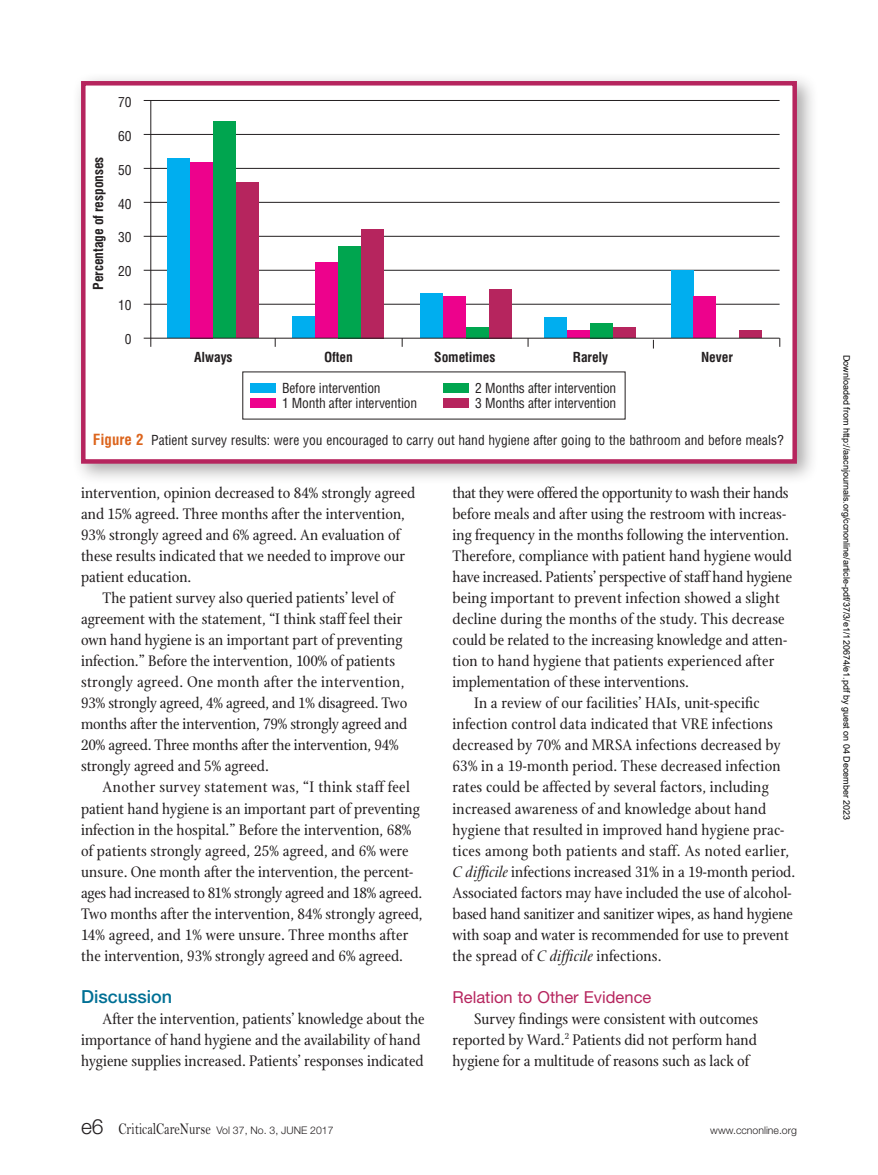
<style>
.page{position:relative;width:878px;height:1175px;background:#fff}
.page>*{position:absolute;margin:0;border:0;box-sizing:border-box;transform-origin:0 0}
.Sub-head{font:500 18px "Helvetica Neue LT Std";color:#007095}
.Body_copy{font:16.5px/21px "Stone Print";color:#231f20}
.Sub-head-2{font:16.5px "Helvetica Neue LT Std";color:#b6255e}
.t1{font:condensed 13.5px "Helvetica LT Std";color:#231f20}
.t2{font:700 condensed 13.5px "Helvetica LT Std";letter-spacing:-.01em;color:#231f20}
.t3{font:300 10.5px "Helvetica Neue LT Std";color:#231f20}
.t4{font:9px "Arial";color:#000}
.s1{font-weight:700;font-size:15px;color:#dc641c}
.s2{font-style:italic}
.s3{font-size:21px}
.s4{font-family:"Bell MT Std";font-weight:400;font-size:16.5px}
</style>
<div class="page">
<div style="left:72px;top:72px;width:746px;height:413px;background:#231f20;opacity:.39"></div>
<div style="left:81px;top:81px;width:715px;height:383px;background:#fff;border:4px solid #b6255e"></div>
<div style="left:250px;top:383px;width:26px;height:10px;background:#00aeef"></div>
<div style="left:250px;top:398px;width:26px;height:10px;background:#ed028c"></div>
<div style="left:443px;top:383px;width:26px;height:10px;background:#00a54f"></div>
<div style="left:443px;top:398px;width:26px;height:10px;background:#b6255e"></div>
<hr style="left:144px;top:100px;width:635px;height:1px;background:#231f20">
<hr style="left:144px;top:134px;width:635px;height:1px;background:#231f20">
<hr style="left:144px;top:168px;width:635px;height:1px;background:#231f20">
<hr style="left:144px;top:202px;width:635px;height:1px;background:#231f20">
<hr style="left:144px;top:236px;width:635px;height:1px;background:#231f20">
<hr style="left:144px;top:270px;width:635px;height:1px;background:#231f20">
<hr style="left:144px;top:304px;width:635px;height:1px;background:#231f20">
<hr style="left:150px;top:100px;width:1px;height:247px;background:#231f20">
<div style="left:167px;top:159px;width:23px;height:179px;background:#00aeef"></div>
<div style="left:292px;top:317px;width:23px;height:21px;background:#00aeef"></div>
<div style="left:420px;top:293px;width:23px;height:45px;background:#00aeef"></div>
<div style="left:544px;top:317px;width:23px;height:21px;background:#00aeef"></div>
<div style="left:670px;top:270px;width:23px;height:68px;background:#00aeef"></div>
<div style="left:190px;top:162px;width:23px;height:176px;background:#ed028c"></div>
<div style="left:315px;top:262px;width:23px;height:76px;background:#ed028c"></div>
<div style="left:442px;top:296px;width:23px;height:42px;background:#ed028c"></div>
<div style="left:567px;top:330px;width:23px;height:8px;background:#ed028c"></div>
<div style="left:693px;top:296px;width:23px;height:42px;background:#ed028c"></div>
<div style="left:213px;top:122px;width:23px;height:216px;background:#00a54f"></div>
<div style="left:338px;top:246px;width:23px;height:92px;background:#00a54f"></div>
<div style="left:465px;top:327px;width:23px;height:11px;background:#00a54f"></div>
<div style="left:590px;top:323px;width:23px;height:15px;background:#00a54f"></div>
<div style="left:236px;top:183px;width:23px;height:155px;background:#b6255e"></div>
<div style="left:361px;top:229px;width:23px;height:109px;background:#b6255e"></div>
<div style="left:488px;top:289px;width:23px;height:49px;background:#b6255e"></div>
<div style="left:613px;top:327px;width:23px;height:11px;background:#b6255e"></div>
<div style="left:739px;top:330px;width:23px;height:8px;background:#b6255e"></div>
<hr style="left:144px;top:338px;width:635px;height:1px;background:#231f20">
<p class="t2" style="left:90px;top:289px;width:134px;rotate:-90deg">Percentage of responses</p>
<p class="t1" style="left:118px;top:94px;width:15px">70</p>
<p class="t1" style="left:118px;top:127px;width:15px">60</p>
<p class="t1" style="left:118px;top:161px;width:15px">50</p>
<p class="t1" style="left:118px;top:195px;width:15px">40</p>
<p class="t1" style="left:118px;top:229px;width:15px">30</p>
<p class="t1" style="left:118px;top:263px;width:15px">20</p>
<p class="t1" style="left:118px;top:297px;width:15px">10</p>
<p class="t1" style="left:125px;top:331px;width:8px">0</p>
<p class="t2" style="left:324px;top:348px;width:30px">Often</p>
<p class="t2" style="left:434px;top:348px;width:63px">Sometimes</p>
<p class="t2" style="left:573px;top:348px;width:37px">Rarely</p>
<p class="t2" style="left:701px;top:348px;width:33px">Never</p>
<p class="t4" style="left:850px;top:355px;width:467px;rotate:90deg">Downloaded from http://aacnjournals.org/ccnonline/article-pdf/37/3/e1/120674/e1.pdf by guest on 04 December 2023</p>
<p class="t2" style="left:194px;top:348px;width:40px">Always</p>
<p class="t1" style="left:282px;top:379px;width:100px">Before intervention</p>
<p class="t1" style="left:282px;top:394px;width:137px">1 Month after intervention</p>
<p class="t1" style="left:475px;top:379px;width:143px">2 Months after intervention</p>
<p class="t1" style="left:475px;top:394px;width:143px">3 Months after intervention</p>
<p class="t1" style="left:93px;top:431px;width:692px"><span class="s1">Figure 2</span> Patient survey results: were you encouraged to carry out hand hygiene after going to the bathroom and before meals?</p>
<p class="Body_copy" style="left:81px;top:482px;width:335px">intervention, opinion decreased to 84% strongly agreed and 15% agreed. Three months after the intervention, 93% strongly agreed and 6% agreed. An evaluation of these results indicated that we needed to improve our patient education.</p>
<p class="Body_copy" style="left:81px;top:588px;width:328px;text-indent:22px">The patient survey also queried patients’ level of agreement with the statement, “I think staff feel their own hand hygiene is an important part of preventing infection.” Before the intervention, 100% of patients strongly agreed. One month after the intervention, 93% strongly agreed, 4% agreed, and 1% disagreed. Two months after the intervention, 79% strongly agreed and 20% agreed. Three months after the intervention, 94% strongly agreed and 5% agreed.</p>
<p class="Body_copy" style="left:81px;top:777px;width:343px;text-indent:22px">Another survey statement was, “I think staff feel patient hand hygiene is an important part of preventing infection in the hospital.” Before the intervention, 68% of patients strongly agreed, 25% agreed, and 6% were unsure. One month after the intervention, the percent&shy;ages had increased to 81% strongly agreed and 18% agreed.<br>Two months after the intervention, 84% strongly agreed, 14% agreed, and 1% were unsure. Three months after the intervention, 93% strongly agreed and 6% agreed.</p>
<p class="Sub-head" style="left:81px;top:985px;width:93px">Discussion</p>
<p class="Body_copy" style="left:81px;top:1007px;width:345px;text-indent:22px">After the intervention, patients’ knowledge about the importance of hand hygiene and the availability of hand hygiene supplies increased. Patients’ responses indicated</p>
<p class="Body_copy" style="left:452px;top:482px;width:341px">that they were offered the opportunity to wash their hands before meals and after using the restroom with increas&shy;ing frequency in the months following the intervention.<br>Therefore, compliance with patient hand hygiene would have increased. Patients’ perspective of staff hand hygiene being important to prevent infection showed a slight decline during the months of the study. This decrease could be related to the increasing knowledge and atten&shy;tion to hand hygiene that patients experienced after implementation of these interventions.</p>
<p class="Body_copy" style="left:452px;top:693px;width:344px;text-indent:22px">In a review of our facilities’ HAIs, unit-specific infection control data indicated that VRE infections decreased by 70% and MRSA infections decreased by 63% in a 19-month period. These decreased infection rates could be affected by several factors, including increased awareness of and knowledge about hand hygiene that resulted in improved hand hygiene prac&shy;tices among both patients and staff. As noted earlier, <span class="s2">C difficile</span> infections increased 31% in a 19-month period.<br>Associated factors may have included the use of alcohol&shy;based hand sanitizer and sanitizer wipes, as hand hygiene with soap and water is recommended for use to prevent the spread of <span class="s2">C difficile</span> infections.</p>
<p class="Sub-head-2" style="left:452px;top:986px;width:200px">Relation to Other Evidence</p>
<p class="Body_copy" style="left:452px;top:1008px;width:307px;text-align:justify;text-indent:22px">Survey findings were consistent with outcomes reported by Ward.<sup>2</sup> Patients did not perform hand hygiene for a multitude of reasons such as lack of</p>
<p class="t3" style="left:81px;top:1123px;width:254px"><span class="s3">e6</span> <span class="s4">CriticalCareNurse</span> Vol 37, No. 3, JUNE 2017</p>
<p class="t3" style="left:710px;top:1123px;width:88px">www.ccnonline.org</p>
</div>
